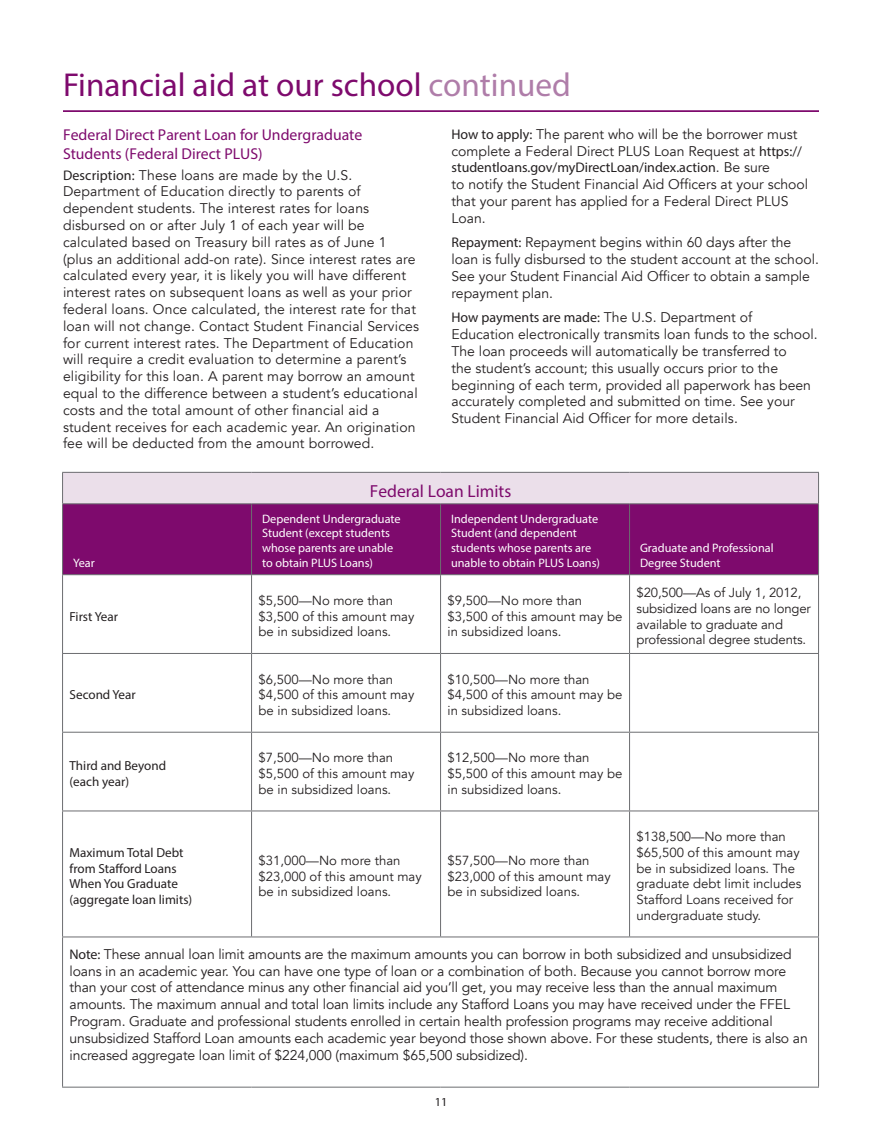
<style>
.page{position:relative;width:882px;height:1134px;background:#fff}
.page>*{position:absolute;margin:0;border:0;box-sizing:border-box;transform-origin:0 0}
.t1{font:33.25px "Myriad Pro";color:#7e0a6d}
.t2{font:17.5px "Myriad Pro";color:#7e0a6d}
.t3{font:15.75px/18.9px "Myriad Pro";color:#7e0a6d}
.t4{font:14px/16.8px "Avenir";color:#231f20}
.t5{font:14px "Myriad Pro";color:#231f20}
.t6{font:13.12px/15.8px "Avenir";color:#231f20}
.t7{font:13.12px/15.8px "Myriad Pro";color:#231f20}
.t8{font:12.25px/14.7px "Myriad Pro";color:#fff}
.t9{font:12.25px "Myriad Pro";color:#231f20}
.s1{color:#af7da9}
.s2{font-family:"Myriad Pro"}
.s3{font-family:"Avenir"}
</style>
<div class="page">
<hr style="left:63px;top:110px;width:756px;height:2px;background:#7e0a6d">
<div style="left:63px;top:472px;width:756px;height:32px;background:#ebdfea"></div>
<div style="left:63px;top:504px;width:755px;height:70px;background:#7e0a6d"></div>
<hr style="left:62px;top:472px;width:190px;height:1px;background:#6c6d70">
<hr style="left:62px;top:473px;width:1px;height:30px;background:#6c6d70">
<hr style="left:252px;top:472px;width:189px;height:1px;background:#6c6d70">
<hr style="left:441px;top:472px;width:189px;height:1px;background:#6c6d70">
<hr style="left:630px;top:472px;width:189px;height:1px;background:#6c6d70">
<hr style="left:818px;top:473px;width:1px;height:30px;background:#6c6d70">
<hr style="left:62px;top:503px;width:190px;height:1px;background:#6c6d70">
<hr style="left:62px;top:504px;width:1px;height:70px;background:#6c6d70">
<hr style="left:252px;top:503px;width:189px;height:1px;background:#6c6d70">
<hr style="left:251px;top:504px;width:1px;height:70px;background:#6c6d70">
<hr style="left:441px;top:503px;width:189px;height:1px;background:#6c6d70">
<hr style="left:440px;top:504px;width:1px;height:70px;background:#6c6d70">
<hr style="left:630px;top:503px;width:189px;height:1px;background:#6c6d70">
<hr style="left:629px;top:504px;width:1px;height:70px;background:#6c6d70">
<hr style="left:818px;top:504px;width:1px;height:70px;background:#6c6d70">
<hr style="left:62px;top:574px;width:190px;height:1px;background:#6c6d70">
<hr style="left:62px;top:575px;width:1px;height:78px;background:#6c6d70">
<hr style="left:252px;top:574px;width:189px;height:1px;background:#6c6d70">
<hr style="left:251px;top:575px;width:1px;height:78px;background:#6c6d70">
<hr style="left:441px;top:574px;width:189px;height:1px;background:#6c6d70">
<hr style="left:440px;top:575px;width:1px;height:78px;background:#6c6d70">
<hr style="left:630px;top:574px;width:189px;height:1px;background:#6c6d70">
<hr style="left:629px;top:575px;width:1px;height:78px;background:#6c6d70">
<hr style="left:818px;top:575px;width:1px;height:78px;background:#6c6d70">
<hr style="left:62px;top:653px;width:190px;height:1px;background:#6c6d70">
<hr style="left:62px;top:654px;width:1px;height:78px;background:#6c6d70">
<hr style="left:252px;top:653px;width:189px;height:1px;background:#6c6d70">
<hr style="left:251px;top:654px;width:1px;height:78px;background:#6c6d70">
<hr style="left:441px;top:653px;width:189px;height:1px;background:#6c6d70">
<hr style="left:440px;top:654px;width:1px;height:78px;background:#6c6d70">
<hr style="left:630px;top:653px;width:189px;height:1px;background:#6c6d70">
<hr style="left:629px;top:654px;width:1px;height:78px;background:#6c6d70">
<hr style="left:818px;top:654px;width:1px;height:78px;background:#6c6d70">
<hr style="left:62px;top:732px;width:190px;height:1px;background:#6c6d70">
<hr style="left:62px;top:733px;width:1px;height:78px;background:#6c6d70">
<hr style="left:252px;top:732px;width:189px;height:1px;background:#6c6d70">
<hr style="left:251px;top:733px;width:1px;height:78px;background:#6c6d70">
<hr style="left:441px;top:732px;width:189px;height:1px;background:#6c6d70">
<hr style="left:440px;top:733px;width:1px;height:78px;background:#6c6d70">
<hr style="left:630px;top:732px;width:189px;height:1px;background:#6c6d70">
<hr style="left:629px;top:733px;width:1px;height:78px;background:#6c6d70">
<hr style="left:818px;top:733px;width:1px;height:78px;background:#6c6d70">
<hr style="left:62px;top:811px;width:190px;height:1px;background:#6c6d70">
<hr style="left:62px;top:811px;width:1px;height:126px;background:#6c6d70">
<hr style="left:252px;top:811px;width:189px;height:1px;background:#6c6d70">
<hr style="left:251px;top:811px;width:1px;height:126px;background:#6c6d70">
<hr style="left:441px;top:811px;width:189px;height:1px;background:#6c6d70">
<hr style="left:440px;top:811px;width:1px;height:126px;background:#6c6d70">
<hr style="left:630px;top:811px;width:189px;height:1px;background:#6c6d70">
<hr style="left:629px;top:811px;width:1px;height:126px;background:#6c6d70">
<hr style="left:818px;top:811px;width:1px;height:126px;background:#6c6d70">
<hr style="left:62px;top:937px;width:190px;height:1px;background:#6c6d70">
<hr style="left:62px;top:937px;width:1px;height:150px;background:#6c6d70">
<hr style="left:252px;top:937px;width:189px;height:1px;background:#6c6d70">
<hr style="left:441px;top:937px;width:189px;height:1px;background:#6c6d70">
<hr style="left:630px;top:937px;width:189px;height:1px;background:#6c6d70">
<hr style="left:818px;top:937px;width:1px;height:150px;background:#6c6d70">
<hr style="left:62px;top:1087px;width:190px;height:1px;background:#6c6d70">
<hr style="left:252px;top:1087px;width:189px;height:1px;background:#6c6d70">
<hr style="left:441px;top:1087px;width:189px;height:1px;background:#6c6d70">
<hr style="left:630px;top:1087px;width:189px;height:1px;background:#6c6d70">
<h1 class="t1" style="left:63px;top:65px;width:509px">Financial aid at our school <span class="s1">continued</span></h1>
<p class="t3" style="left:63px;top:126px;width:301px">Federal Direct Parent Loan for Undergraduate<br>Students (Federal Direct PLUS)</p>
<p class="t4" style="left:63px;top:167px;width:358px"><span class="s2">Description:</span> These loans are made by the U.S.<br>Department of Education directly to parents of dependent students. The interest rates for loans disbursed on or after July 1 of each year will be calculated based on Treasury bill rates as of June 1 (plus an additional add-on rate). Since interest rates are calculated every year, it is likely you will have different interest rates on subsequent loans as well as your prior federal loans. Once calculated, the interest rate for that loan will not change. Contact Student Financial Services for current interest rates. The Department of Education will require a credit evaluation to determine a parent’s eligibility for this loan. A parent may borrow an amount equal to the difference between a student’s educational costs and the total amount of other financial aid a student receives for each academic year. An origination fee will be deducted from the amount borrowed.</p>
<p class="t4" style="left:452px;top:126px;width:352px"><span class="s2">How to apply:</span> The parent who will be the borrower must complete a Federal Direct PLUS Loan Request at <span class="s2">https://</span></p>
<p class="t5" style="left:452px;top:159px;width:320px">studentloans.gov/myDirectLoan/index.action<span class="s3">. Be sure</span></p>
<p class="t4" style="left:452px;top:176px;width:358px">to notify the Student Financial Aid Officers at your school that your parent has applied for a Federal Direct PLUS<br>Loan.</p>
<p class="t4" style="left:452px;top:234px;width:369px"><span class="s2">Repayment:</span> Repayment begins within 60 days after the loan is fully disbursed to the student account at the school.<br>See your Student Financial Aid Officer to obtain a sample repayment plan.</p>
<p class="t5" style="left:452px;top:309px;width:302px">How payments are made: <span class="s3">The U.S. Department of</span></p>
<p class="t4" style="left:452px;top:326px;width:368px">Education electronically transmits loan funds to the school.<br>The loan proceeds will automatically be transferred to<br>the student’s account; this usually occurs prior to the beginning of each term, provided all paperwork has been accurately completed and submitted on time. See your Student Financial Aid Officer for more details.</p>
<p class="t8" style="left:73px;top:555px;width:23px">Year</p>
<p class="t7" style="left:70px;top:608px;width:50px">First Year</p>
<p class="t7" style="left:70px;top:687px;width:68px">Second Year</p>
<p class="t2" style="left:370px;top:480px;width:143px">Federal Loan Limits</p>
<p class="t8" style="left:262px;top:511px;width:140px">Dependent Undergraduate<br>Student (except students whose parents are unable to obtain PLUS Loans)</p>
<p class="t8" style="left:451px;top:511px;width:151px">Independent Undergraduate<br>Student (and dependent students whose parents are unable to obtain PLUS Loans)</p>
<p class="t8" style="left:640px;top:540px;width:135px">Graduate and Professional<br>Degree Student</p>
<p class="t6" style="left:259px;top:593px;width:157px">$5,500—No more than $3,500 of this amount may be in subsidized loans.</p>
<p class="t6" style="left:448px;top:593px;width:176px">$9,500—No more than $3,500 of this amount may be in subsidized loans.</p>
<p class="t6" style="left:637px;top:585px;width:176px">$20,500—As of July 1, 2012, subsidized loans are no longer available to graduate and professional degree students.</p>
<p class="t6" style="left:259px;top:672px;width:157px">$6,500—No more than $4,500 of this amount may be in subsidized loans.</p>
<p class="t6" style="left:448px;top:672px;width:176px">$10,500—No more than $4,500 of this amount may be in subsidized loans.</p>
<p class="t7" style="left:70px;top:758px;width:98px">Third and Beyond (each year)</p>
<p class="t6" style="left:259px;top:750px;width:157px">$7,500—No more than $5,500 of this amount may be in subsidized loans.</p>
<p class="t6" style="left:448px;top:750px;width:176px">$12,500—No more than $5,500 of this amount may be in subsidized loans.</p>
<p class="t6" style="left:637px;top:829px;width:166px">$138,500—No more than $65,500 of this amount may be in subsidized loans. The graduate debt limit includes<br>Stafford Loans received for undergraduate study.</p>
<p class="t4" style="left:70px;top:946px;width:740px"><span class="s2">Note:</span> These annual loan limit amounts are the maximum amounts you can borrow in both subsidized and unsubsidized loans in an academic year. You can have one type of loan or a combination of both. Because you cannot borrow more than your cost of attendance minus any other financial aid you’ll get, you may receive less than the annual maximum amounts. The maximum annual and total loan limits include any Stafford Loans you may have received under the FFEL Program. Graduate and professional students enrolled in certain health profession programs may receive additional unsubsidized Stafford Loan amounts each academic year beyond those shown above. For these students, there is also an increased aggregate loan limit of $224,000 (maximum $65,500 subsidized).</p>
<p class="t7" style="left:70px;top:844px;width:124px">Maximum Total Debt from Stafford Loans<br>When You Graduate (aggregate loan limits)</p>
<p class="t6" style="left:259px;top:853px;width:165px">$31,000—No more than $23,000 of this amount may be in subsidized loans.</p>
<p class="t6" style="left:448px;top:853px;width:165px">$57,500—No more than $23,000 of this amount may be in subsidized loans.</p>
<p class="t9" style="left:435px;top:1094px;width:14px">11</p>
</div>
